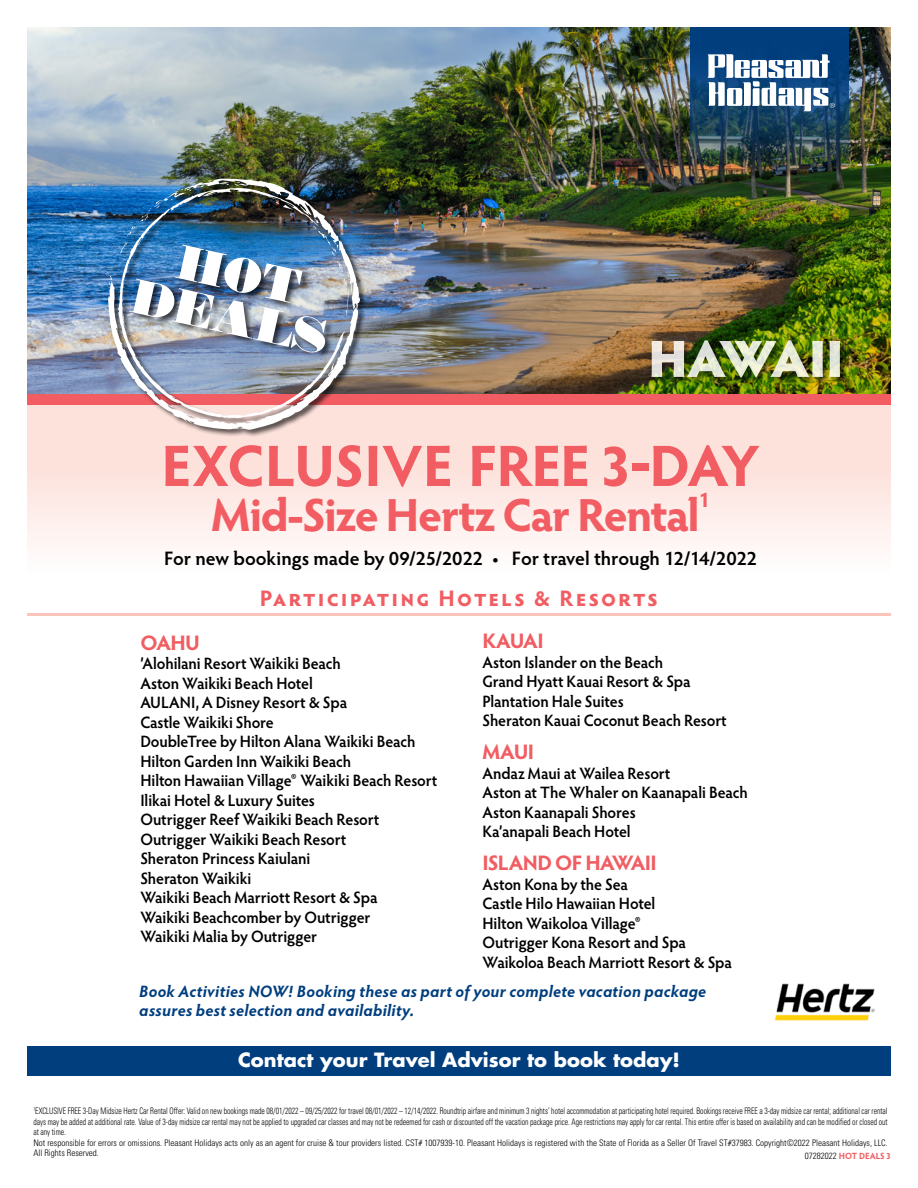
<style>
.page{position:relative;width:918px;height:1188px;background:#fff}
.page>*{position:absolute;margin:0;border:0;box-sizing:border-box;transform-origin:0 0}
.t1{font:700 58.5px "Hypatia Sans Pro";letter-spacing:-.02em;color:#f15d62}
.t2{font:900 52.5px "Hypatia Sans Pro";letter-spacing:-.02em;color:#fff}
.t3{font:700 46.5px "Hypatia Sans Pro";letter-spacing:-.04em;color:#f15d62}
.t4{font:700 22.5px "Hypatia Sans Pro";letter-spacing:.09em;color:#f15d62}
.t5{font:700 21px "Hypatia Sans Pro";letter-spacing:-.03em;color:#f15d62}
.t6{font:600 19.5px "Hypatia Sans Pro";letter-spacing:-.005em;color:#000}
.t7{font:700 19.05px "Futura Std";color:#fff}
.t8{font:600 16.5px/19.5px "Hypatia Sans Pro";letter-spacing:-.005em;color:#000;scale:.95 1}
.t9{font:italic 700 16.5px/19.5px "Hypatia Sans Pro";letter-spacing:.015em;color:#003e7e}
.t10{font:300 condensed 9px/10.5px "Univers LT Std";letter-spacing:-.005em;color:#000;scale:.85 1}
.t11{font:700 9px "Hypatia Sans Pro";letter-spacing:.005em;color:#f15d62;scale:.95 1}
.s1{font-family:"Univers LT Std";font-weight:300;font-stretch:condensed;color:#000}
</style>
<div class="page">
<img style="left:27px;top:27px;width:864px;height:367px">
<div style="left:27px;top:403px;width:864px;height:169px;background:linear-gradient(to bottom,#fddad3,#fef9f8)"></div>
<div style="left:27px;top:394px;width:864px;height:11px;background:#f15d62"></div>
<hr style="left:27px;top:613px;width:864px;height:2px;background:#fac4bb">
<img style="left:690px;top:27px;width:159px;height:146px">
<svg style="left:707px;top:54px;width:128px;height:57px"></svg>
<div style="left:648px;top:338px;width:201px;height:48px;background:#000;opacity:.65"></div>
<div style="left:107px;top:178px;width:261px;height:260px;background:#000;opacity:.65"></div>
<img style="left:108px;top:179px;width:252px;height:251px">
<svg style="left:109px;top:275px;width:3px;height:11px"></svg>
<img style="left:118px;top:188px;width:227px;height:230px">
<img style="left:120px;top:180px;width:229px;height:174px">
<img style="left:774px;top:984px;width:101px;height:37px">
<div style="left:27px;top:1046px;width:864px;height:29px;background:#003e7e"></div>
<h2 class="t2" style="left:648px;top:320px;width:197px">HAWAII</h2>
<h1 class="t1" style="left:161px;top:424px;width:600px">EXCLUSIVE FREE 3-DAY</h1>
<h3 class="t3" style="left:211px;top:482px;width:490px">Mid-Size Hertz Car Rental</h3>
<h3 class="t5" style="left:698px;top:485px;width:13px">1</h3>
<h3 class="t6" style="left:164px;top:545px;width:594px">For new bookings made by 09/25/2022 • For travel through 12/14/2022</h3>
<h3 class="t4" style="left:260px;top:583px;width:400px">Participating Hotels &amp; Resorts</h3>
<h3 class="t5" style="left:140px;top:628px;width:61px">OAHU</h3>
<p class="t8" style="left:140px;top:653px;width:314px">’Alohilani Resort Waikiki Beach<br>Aston Waikiki Beach Hotel<br>AULANI, A Disney Resort &amp; Spa<br>Castle Waikiki Shore<br>DoubleTree by Hilton Alana Waikiki Beach<br>Hilton Garden Inn Waikiki Beach<br>Hilton Hawaiian Village® Waikiki Beach Resort<br>Ilikai Hotel &amp; Luxury Suites<br>Outrigger Reef Waikiki Beach Resort<br>Outrigger Waikiki Beach Resort<br>Sheraton Princess Kaiulani<br>Sheraton Waikiki<br>Waikiki Beach Marriott Resort &amp; Spa<br>Waikiki Beachcomber by Outrigger<br>Waikiki Malia by Outrigger</p>
<h3 class="t5" style="left:482px;top:626px;width:63px">KAUAI</h3>
<h3 class="t8" style="left:482px;top:652px;width:259px">Aston Islander on the Beach<br>Grand Hyatt Kauai Resort &amp; Spa<br>Plantation Hale Suites<br>Sheraton Kauai Coconut Beach Resort</h3>
<h3 class="t5" style="left:482px;top:737px;width:53px">MAUI</h3>
<h3 class="t8" style="left:482px;top:763px;width:281px">Andaz Maui at Wailea Resort<br>Aston at The Whaler on Kaanapali Beach<br>Aston Kaanapali Shores<br>Ka’anapali Beach Hotel</h3>
<h3 class="t5" style="left:482px;top:848px;width:176px">ISLAND OF HAWAII</h3>
<h3 class="t8" style="left:482px;top:874px;width:264px">Aston Kona by the Sea<br>Castle Hilo Hawaiian Hotel<br>Hilton Waikoloa Village®<br>Outrigger Kona Resort and Spa<br>Waikoloa Beach Marriott Resort &amp; Spa</h3>
<h3 class="t9" style="left:139px;top:981px;width:569px">Book Activities NOW! Booking these as part of your complete vacation package assures best selection and availability.</h3>
<h3 class="t7" style="left:238px;top:1047px;width:443px">Contact your Travel Advisor to book today!</h3>
<p class="t10" style="left:33px;top:1106px;width:1007px"><sup>1</sup>EXCLUSIVE FREE 3-Day Midsize Hertz Car Rental Offer: Valid on new bookings made 08/01/2022 – 09/25/2022 for travel 08/01/2022 – 12/14/2022. Roundtrip airfare and minimum 3 nights’ hotel accommodation at participating hotel required. Bookings receive FREE a 3-day midsize car rental; additional car rental days may be added at additional rate. Value of 3-day midsize car rental may not be applied to upgraded car classes and may not be redeemed for cash or discounted off the vacation package price. Age restrictions may apply for car rental. This entire offer is based on availability and can be modified or closed out at any time.<br>Not responsible for errors or omissions. Pleasant Holidays acts only as an agent for cruise &amp; tour providers listed. CST# 1007939-10. Pleasant Holidays is registered with the State of Florida as a Seller Of Travel ST#37983. Copyright©2022 Pleasant Holidays, LLC.<br>All Rights Reserved.</p>
<p class="t11" style="left:805px;top:1150px;width:92px"><span class="s1">07282022</span> HOT DEALS 3</p>
</div>
